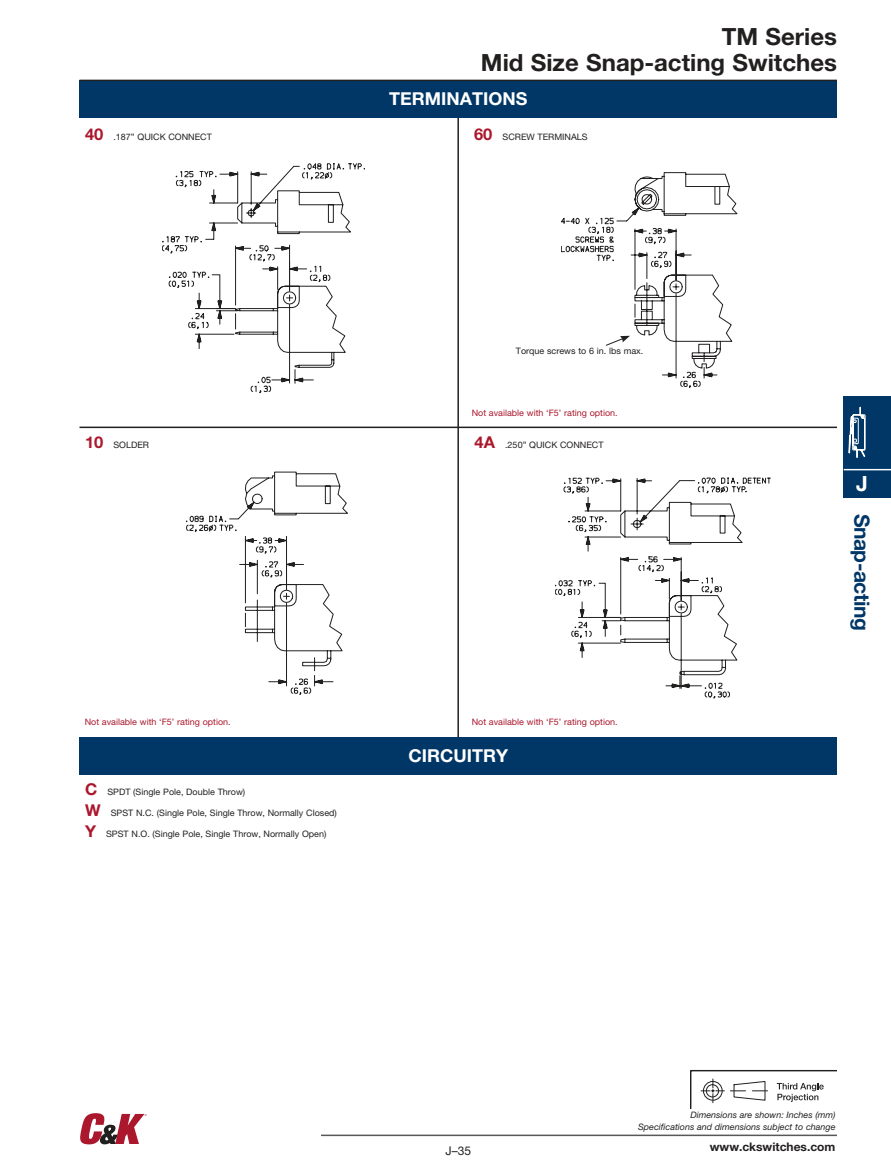
<style>
.page{position:relative;width:891px;height:1175px;background:#fff}
.page>*{position:absolute;margin:0;border:0;box-sizing:border-box;transform-origin:0 0}
.t1{font:700 23.7px/25.2px "Helvetica Neue LT Std";color:#221f1f;text-align:right}
.t2{font:700 21px "Helvetica Neue";letter-spacing:-.025em;color:#003767}
.t3{font:700 21px "Helvetica Neue";color:#fff}
.t4{font:700 17.85px "Helvetica Neue LT Std";color:#fff}
.t5{font:12px "Helvetica Neue LT Std";color:#221f1f}
.t6{font:700 11.85px "Helvetica Neue LT Std";color:#221f1f}
.t7{font:8.85px "Helvetica Neue LT Std";color:#221f1f}
.t8{font:8.85px "Helvetica Neue LT Std";color:#ab182d}
.t9{font:italic 8.85px/11.9px "Helvetica Neue LT Std";color:#221f1f;text-align:right}
.s1{font-weight:700;font-size:16.35px;color:#ab182d}
</style>
<div class="page">
<div style="left:844px;top:395px;width:47px;height:102px;background:#003767"></div>
<hr style="left:844px;top:469px;width:47px;height:1px;background:#fff">
<svg style="left:848px;top:406px;width:18px;height:52px"></svg>
<hr style="left:321px;top:1134px;width:516px;height:2px;background:#57585a">
<svg style="left:80px;top:1113px;width:67px;height:31px"></svg>
<div style="left:690px;top:1069px;width:147px;height:39px;background:#f4f4f4"></div>
<svg style="left:690px;top:1070px;width:147px;height:38px"></svg>
<svg style="left:186px;top:472px;width:162px;height:223px"></svg>
<svg style="left:162px;top:163px;width:203px;height:230px"></svg>
<svg style="left:555px;top:477px;width:216px;height:221px"></svg>
<hr style="left:80px;top:426px;width:757px;height:2px;background:#221f1f">
<hr style="left:457px;top:117px;width:2px;height:620px;background:#221f1f">
<div style="left:80px;top:737px;width:757px;height:37px;background:#003767"></div>
<div style="left:80px;top:80px;width:757px;height:37px;background:#003767"></div>
<svg style="left:561px;top:172px;width:176px;height:216px"></svg>
<hr style="left:80px;top:80px;width:757px;height:1px;background:#221f1f">
<p class="t7" style="left:85px;top:134px;width:128px"><span class="s1">40</span> .187” QUICK CONNECT</p>
<h1 class="t1" style="left:481px;top:26px;width:358px">TM Series<br>Mid Size Snap-acting Switches</h1>
<h3 class="t4" style="left:389px;top:92px;width:140px">TERMINATIONS</h3>
<p class="t7" style="left:474px;top:134px;width:115px"><span class="s1">60</span> SCREW TERMINALS</p>
<p class="t7" style="left:516px;top:348px;width:129px">Torque screws to 6 in. lbs max.</p>
<p class="t7" style="left:85px;top:442px;width:66px"><span class="s1">10</span> SOLDER</p>
<p class="t8" style="left:472px;top:409px;width:148px">Not available with ‘F5’ rating option.</p>
<p class="t7" style="left:475px;top:441px;width:131px"><span class="s1">4A</span> .250” QUICK CONNECT</p>
<p class="t8" style="left:85px;top:718px;width:148px">Not available with ‘F5’ rating option.</p>
<p class="t8" style="left:472px;top:718px;width:148px">Not available with ‘F5’ rating option.</p>
<p class="t7" style="left:85px;top:788px;width:162px"><span class="s1">C</span> SPDT (Single Pole, Double Throw)</p>
<p class="t7" style="left:85px;top:809px;width:253px"><span class="s1">W</span> SPST N.C. (Single Pole, Single Throw, Normally Closed)</p>
<p class="t7" style="left:85px;top:830px;width:243px"><span class="s1">Y</span> SPST N.O. (Single Pole, Single Throw, Normally Open)</p>
<h3 class="t4" style="left:408px;top:749px;width:101px">CIRCUITRY</h3>
<h2 class="t3" style="left:856px;top:476px;width:13px">J</h2>
<h2 class="t2" style="left:870px;top:514px;width:118px;rotate:90deg">Snap-acting</h2>
<h3 class="t5" style="left:445px;top:1146px;width:27px">J–35</h3>
<p class="t9" style="left:638px;top:1109px;width:199px">Dimensions are shown: Inches (mm)<br>Specifications and dimensions subject to change</p>
<h3 class="t6" style="left:710px;top:1141px;width:127px">www.ckswitches.com</h3>
</div>
